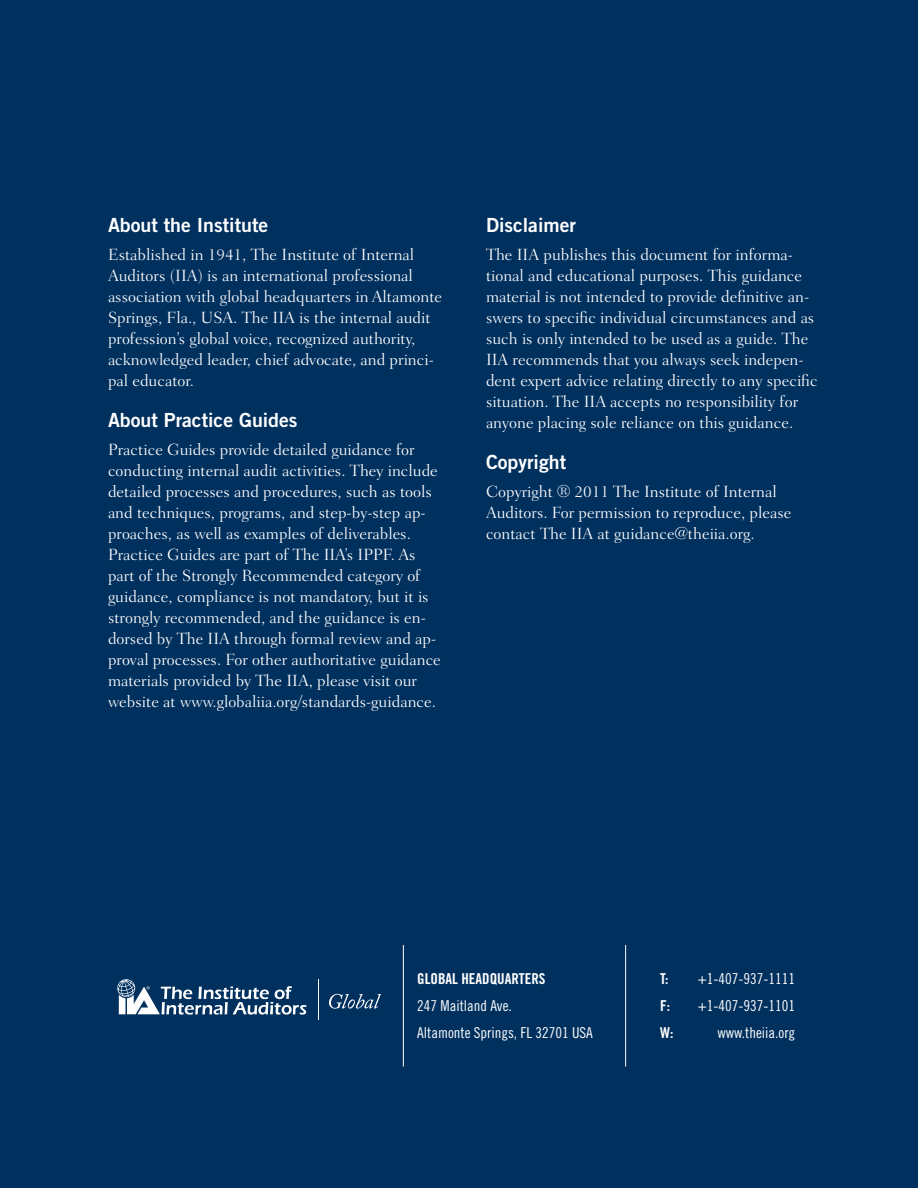
<style>
.page{position:relative;width:918px;height:1188px;background:#00305e}
.page>*{position:absolute;margin:0;border:0;box-sizing:border-box;transform-origin:0 0}
.t1{font:19.5px "Trade Gothic Bold Two";color:#fff}
.t2{font:300 16.5px/21px "Fairfield LH";color:#fff}
.t3{font:15px "Trade Gothic Cond Eighteen";color:#fff}
.t4{font:15px "Trade Gothic Bold Cond Twenty";color:#fff}
</style>
<div class="page">
<hr style="left:403px;top:945px;width:1px;height:121px;background:#fff">
<hr style="left:625px;top:945px;width:1px;height:121px;background:#fff">
<hr style="left:318px;top:980px;width:1px;height:40px;background:#fff">
<svg style="left:329px;top:994px;width:52px;height:15px"></svg>
<svg style="left:117px;top:979px;width:189px;height:36px"></svg>
<p class="t1" style="left:108px;top:213px;width:162px">About the Institute</p>
<p class="t2" style="left:108px;top:244px;width:336px">Established in 1941, The Institute of Internal Auditors (IIA) is an international professional association with global headquarters in Altamonte Springs, Fla., USA. The IIA is the internal audit profession’s global voice, recognized authority, acknowledged leader, chief advocate, and princi&shy;pal educator.</p>
<p class="t1" style="left:108px;top:408px;width:191px">About Practice Guides</p>
<p class="t2" style="left:108px;top:439px;width:334px">Practice Guides provide detailed guidance for conducting internal audit activities. They include detailed processes and procedures, such as tools and techniques, programs, and step-by-step ap&shy;proaches, as well as examples of deliverables.<br>Practice Guides are part of The IIA’s IPPF. As part of the Strongly Recommended category of guidance, compliance is not mandatory, but it is strongly recommended, and the guidance is en&shy;dorsed by The IIA through formal review and ap&shy;proval processes. For other authoritative guidance materials provided by The IIA, please visit our website at www.globaliia.org/standards-guidance.</p>
<p class="t1" style="left:486px;top:213px;width:91px">Disclaimer</p>
<p class="t2" style="left:486px;top:244px;width:333px">The IIA publishes this document for informa&shy;tional and educational purposes. This guidance material is not intended to provide definitive an&shy;swers to specific individual circumstances and as such is only intended to be used as a guide. The IIA recommends that you always seek indepen&shy;dent expert advice relating directly to any specific situation. The IIA accepts no responsibility for anyone placing sole reliance on this guidance.</p>
<p class="t1" style="left:486px;top:450px;width:82px">Copyright</p>
<p class="t2" style="left:486px;top:481px;width:307px">Copyright ® 2011 The Institute of Internal<br>Auditors. For permission to reproduce, please contact The IIA at guidance@theiia.org.</p>
<p class="t4" style="left:417px;top:969px;width:130px">GLOBAL HEADQUARTERS</p>
<p class="t4" style="left:660px;top:969px;width:10px">T:</p>
<p class="t3" style="left:698px;top:970px;width:99px">+1-407-937-1111</p>
<p class="t3" style="left:417px;top:997px;width:96px">247 Maitland Ave.</p>
<p class="t4" style="left:660px;top:996px;width:11px">F:</p>
<p class="t3" style="left:698px;top:997px;width:99px">+1-407-937-1101</p>
<p class="t3" style="left:417px;top:1024px;width:177px">Altamonte Springs, FL 32701 USA</p>
<p class="t4" style="left:660px;top:1023px;width:15px">W:</p>
<p class="t3" style="left:717px;top:1024px;width:79px">www.theiia.org</p>
</div>
